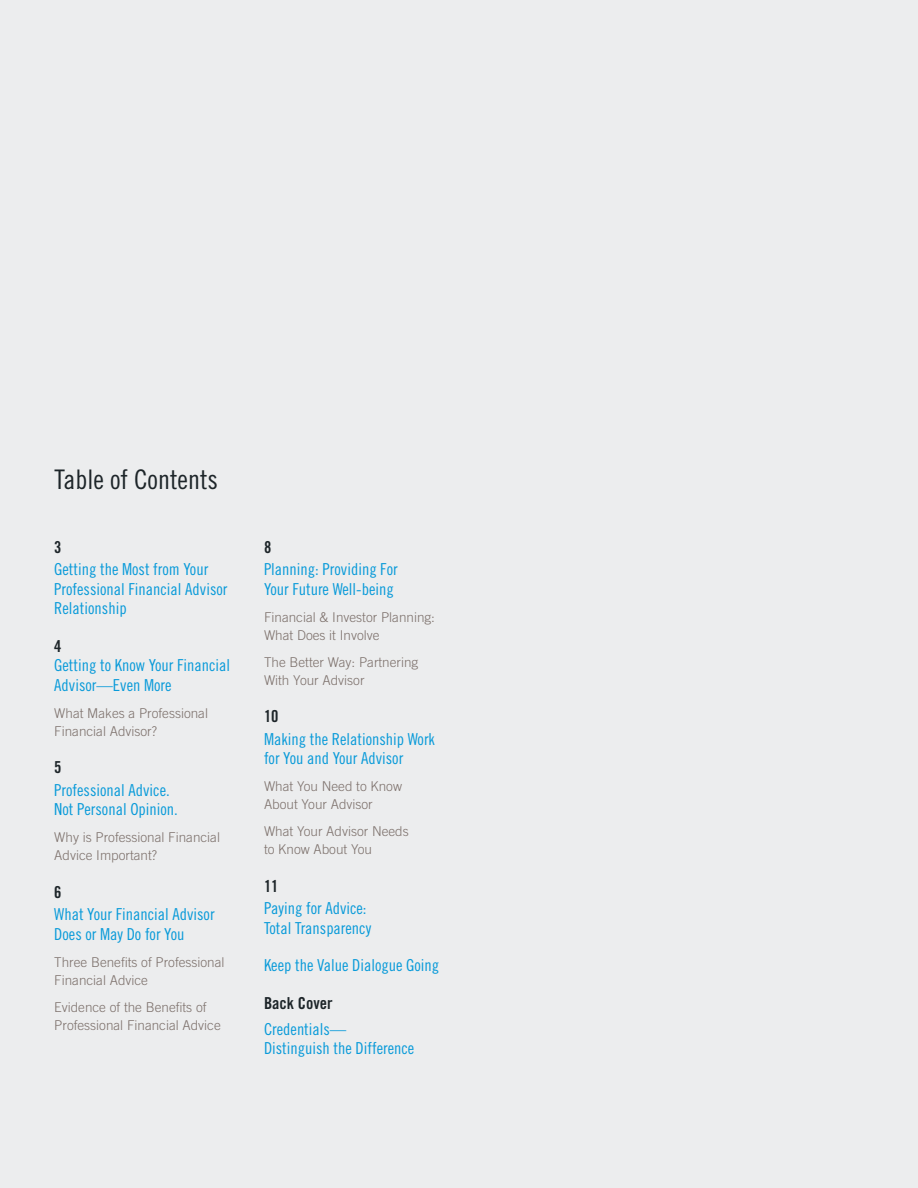
<style>
.page{position:relative;width:918px;height:1188px;background:#ecedee}
.page>*{position:absolute;margin:0;border:0;box-sizing:border-box;transform-origin:0 0}
.Subhead_2{font:27px "Trade Gothic LT Std Cn 18";color:#1d2529}
.t1{font:16.5px/19.5px "Trade Gothic LT Std Cn 18";color:#089ad9}
.t2{font:16.5px "Trade Gothic LT Std Bd Cn 20";color:#1d2529}
.Callout{font:300 13.5px/18px "Trade Gothic LT Std";color:#7d716c}
.s1{font-family:"Trade Gothic LT Std Bd Cn 20";color:#1d2529}
</style>
<div class="page">
<p class="Subhead_2" style="left:55px;top:463px;width:165px">Table of Contents</p>
<p class="t2" style="left:54px;top:537px;width:9px">3</p>
<p class="t1" style="left:54px;top:559px;width:175px">Getting the Most from Your<br>Professional Financial Advisor<br>Relationship</p>
<p class="t1" style="left:54px;top:636px;width:177px"><span class="s1">4<br></span>Getting to Know Your Financial<br>Advisor—Even More</p>
<p class="Callout" style="left:54px;top:704px;width:155px">What Makes a Professional<br>Financial Advisor?</p>
<p class="t2" style="left:54px;top:757px;width:9px">5</p>
<p class="t1" style="left:54px;top:780px;width:125px">Professional Advice.<br>Not Personal Opinion.</p>
<p class="Callout" style="left:54px;top:828px;width:167px">Why is Professional Financial<br>Advice Important?</p>
<p class="t2" style="left:54px;top:882px;width:9px">6</p>
<p class="t1" style="left:54px;top:904px;width:162px">What Your Financial Advisor<br>Does or May Do for You</p>
<p class="Callout" style="left:54px;top:953px;width:172px">Three Benefits of Professional<br>Financial Advice</p>
<p class="Callout" style="left:54px;top:998px;width:168px">Evidence of the Benefits of<br>Professional Financial Advice</p>
<p class="t2" style="left:264px;top:537px;width:9px">8</p>
<p class="t1" style="left:264px;top:559px;width:135px">Planning: Providing For<br>Your Future Well-being</p>
<p class="Callout" style="left:264px;top:608px;width:173px">Financial &amp; Investor Planning:<br>What Does it Involve</p>
<p class="Callout" style="left:264px;top:653px;width:156px">The Better Way: Partnering<br>With Your Advisor</p>
<p class="t2" style="left:264px;top:706px;width:16px">10</p>
<p class="t1" style="left:264px;top:729px;width:173px">Making the Relationship Work for You and Your Advisor</p>
<p class="Callout" style="left:264px;top:777px;width:140px">What You Need to Know<br>About Your Advisor</p>
<p class="Callout" style="left:264px;top:822px;width:146px">What Your Advisor Needs to Know About You</p>
<p class="t2" style="left:264px;top:876px;width:16px">11</p>
<p class="t1" style="left:264px;top:898px;width:109px">Paying for Advice:<br>Total Transparency</p>
<p class="t1" style="left:264px;top:955px;width:177px">Keep the Value Dialogue Going</p>
<p class="t2" style="left:264px;top:993px;width:70px">Back Cover</p>
<p class="t1" style="left:264px;top:1019px;width:152px">Credentials—<br>Distinguish the Difference</p>
</div>
